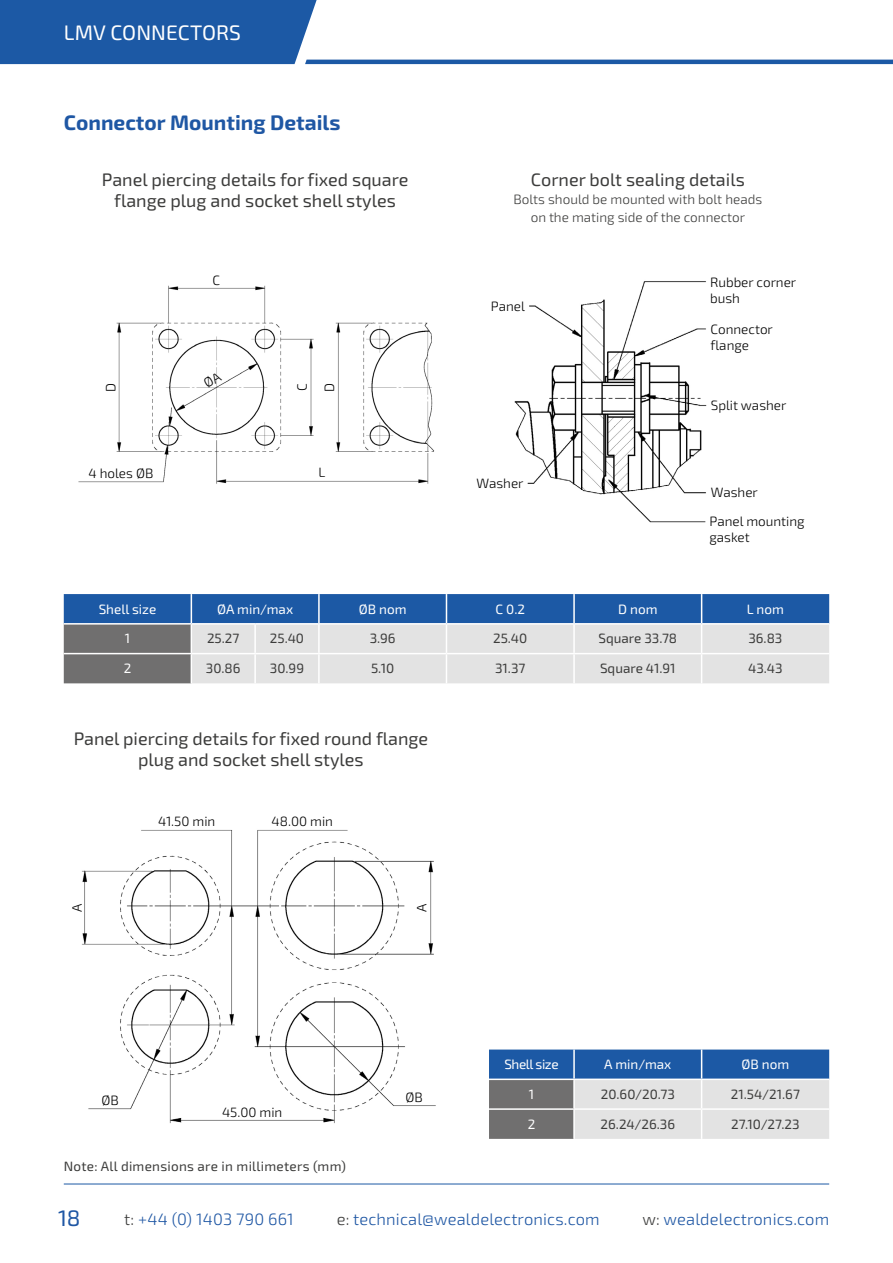
<style>
.page{position:relative;width:893px;height:1263px;background:#fff}
.page>*{position:absolute;margin:0;border:0;box-sizing:border-box;transform-origin:0 0}
.t1{font:22.5px "Exo 2";color:#1f57a4}
.t2{font:700 21px "Exo 2";color:#1f57a4}
.t3{font:21px "Exo 2";letter-spacing:.005em;color:#fff}
.t4{font:18px/21.6px "Exo 2";color:#3c3c3b;text-align:center}
.t5{font:300 16.5px "Exo 2";letter-spacing:.01em;color:#1f57a4}
.t6{font:300 13.5px/16.2px "Exo 2";color:#000}
.t7{font:13.5px "Exo 2";color:#3c3c3b}
.t8{font:300 13.5px/18px "Exo 2";color:#3c3c3b;text-align:center}
.t9{font:13.5px "Exo 2";color:#fff}
.t10{font:13.5px "Exo 2";letter-spacing:.02em;color:#3c3c3b}
.t11{font:13.5px "Exo 2";letter-spacing:-.025em;color:#fff}
.s1{color:#3c3c3b}
</style>
<div class="page">
<hr style="left:64px;top:1183px;width:765px;height:1px;background:#1c59a5">
<svg style="left:0;top:0;width:893px;height:64px"></svg>
<svg style="left:64px;top:594px;width:765px;height:89px;background:#99acc4"></svg>
<svg style="left:489px;top:1049px;width:340px;height:90px;background:#92a5be"></svg>
<img style="left:514px;top:281px;width:193px;height:242px">
<img style="left:78px;top:285px;width:356px;height:199px">
<img style="left:82px;top:830px;width:354px;height:294px">
<svg style="left:203px;top:372px;width:19px;height:16px"></svg>
<p class="t3" style="left:64px;top:20px;width:179px">LMV CONNECTORS</p>
<p class="t2" style="left:64px;top:110px;width:278px">Connector Mounting Details</p>
<p class="t4" style="left:102px;top:169px;width:308px">Panel piercing details for fixed square flange plug and socket shell styles</p>
<p class="t4" style="left:531px;top:169px;width:215px">Corner bolt sealing details</p>
<p class="t8" style="left:513px;top:190px;width:250px">Bolts should be mounted with bolt heads on the mating side of the connector</p>
<p class="t6" style="left:213px;top:273px;width:9px">C</p>
<p class="t6" style="left:103px;top:392px;width:10px;rotate:-90deg">D</p>
<p class="t6" style="left:289px;top:392px;width:10px;line-height:27.2px;rotate:-90deg">C<br>D</p>
<p class="t6" style="left:88px;top:465px;width:66px">4 holes ØB</p>
<p class="t6" style="left:318px;top:464px;width:8px">L</p>
<p class="t6" style="left:491px;top:299px;width:36px">Panel</p>
<p class="t6" style="left:476px;top:475px;width:49px">Washer</p>
<p class="t6" style="left:710px;top:274px;width:88px">Rubber corner bush</p>
<p class="t6" style="left:710px;top:321px;width:64px">Connector flange</p>
<p class="t6" style="left:711px;top:398px;width:77px">Split washer</p>
<p class="t6" style="left:709px;top:478px;width:97px;line-height:29px">Washer<br>Panel mounting</p>
<p class="t6" style="left:709px;top:530px;width:42px">gasket</p>
<p class="t9" style="left:99px;top:601px;width:59px">Shell size</p>
<p class="t9" style="left:217px;top:601px;width:78px">ØA min/max</p>
<p class="t9" style="left:359px;top:601px;width:49px">ØB nom</p>
<p class="t9" style="left:495px;top:601px;width:31px">C 0.2</p>
<p class="t9" style="left:618px;top:601px;width:41px">D nom</p>
<p class="t9" style="left:747px;top:601px;width:38px">L nom</p>
<p class="t9" style="left:125px;top:631px;width:7px">1</p>
<p class="t7" style="left:207px;top:631px;width:34px">25.27</p>
<p class="t7" style="left:270px;top:631px;width:36px">25.40</p>
<p class="t7" style="left:370px;top:631px;width:28px">3.96</p>
<p class="t7" style="left:493px;top:631px;width:36px">25.40</p>
<p class="t7" style="left:598px;top:631px;width:80px">Square 33.78</p>
<p class="t7" style="left:748px;top:631px;width:36px">36.83</p>
<p class="t9" style="left:124px;top:661px;width:9px">2</p>
<p class="t7" style="left:206px;top:661px;width:36px">30.86</p>
<p class="t7" style="left:270px;top:661px;width:36px">30.99</p>
<p class="t7" style="left:371px;top:661px;width:25px">5.10</p>
<p class="t7" style="left:495px;top:661px;width:32px">31.37</p>
<p class="t7" style="left:600px;top:661px;width:77px">Square 41.91</p>
<p class="t7" style="left:748px;top:661px;width:36px">43.43</p>
<p class="t4" style="left:74px;top:728px;width:356px">Panel piercing details for fixed round flange plug and socket shell styles</p>
<p class="t6" style="left:158px;top:813px;width:59px">41.50 min</p>
<p class="t6" style="left:272px;top:813px;width:63px">48.00 min</p>
<p class="t6" style="left:69px;top:911px;width:10px;rotate:-90deg">A</p>
<p class="t6" style="left:414px;top:912px;width:10px;rotate:-90deg">A</p>
<p class="t6" style="left:101px;top:1092px;width:19px">ØB</p>
<p class="t6" style="left:405px;top:1089px;width:19px">ØB</p>
<p class="t6" style="left:222px;top:1104px;width:62px">45.00 min</p>
<p class="t10" style="left:64px;top:1158px;width:284px">Note: All dimensions are in millimeters (mm)</p>
<p class="t11" style="left:504px;top:1056px;width:56px">Shell size</p>
<p class="t9" style="left:604px;top:1056px;width:69px">A min/max</p>
<p class="t9" style="left:741px;top:1056px;width:49px">ØB nom</p>
<p class="t9" style="left:529px;top:1086px;width:7px">1</p>
<p class="t7" style="left:601px;top:1086px;width:76px">20.60/20.73</p>
<p class="t7" style="left:731px;top:1086px;width:70px">21.54/21.67</p>
<p class="t9" style="left:528px;top:1116px;width:9px">2</p>
<p class="t7" style="left:601px;top:1116px;width:76px">26.24/26.36</p>
<p class="t7" style="left:731px;top:1116px;width:70px">27.10/27.23</p>
<p class="t1" style="left:58px;top:1204px;width:24px">18</p>
<p class="t5" style="left:124px;top:1209px;width:171px"><span class="s1">t:</span> +44 (0) 1403 790 661</p>
<p class="t5" style="left:337px;top:1209px;width:265px"><span class="s1">e:</span> technical@wealdelectronics.com</p>
<p class="t5" style="left:642px;top:1209px;width:188px"><span class="s1">w:</span> wealdelectronics.com</p>
</div>
